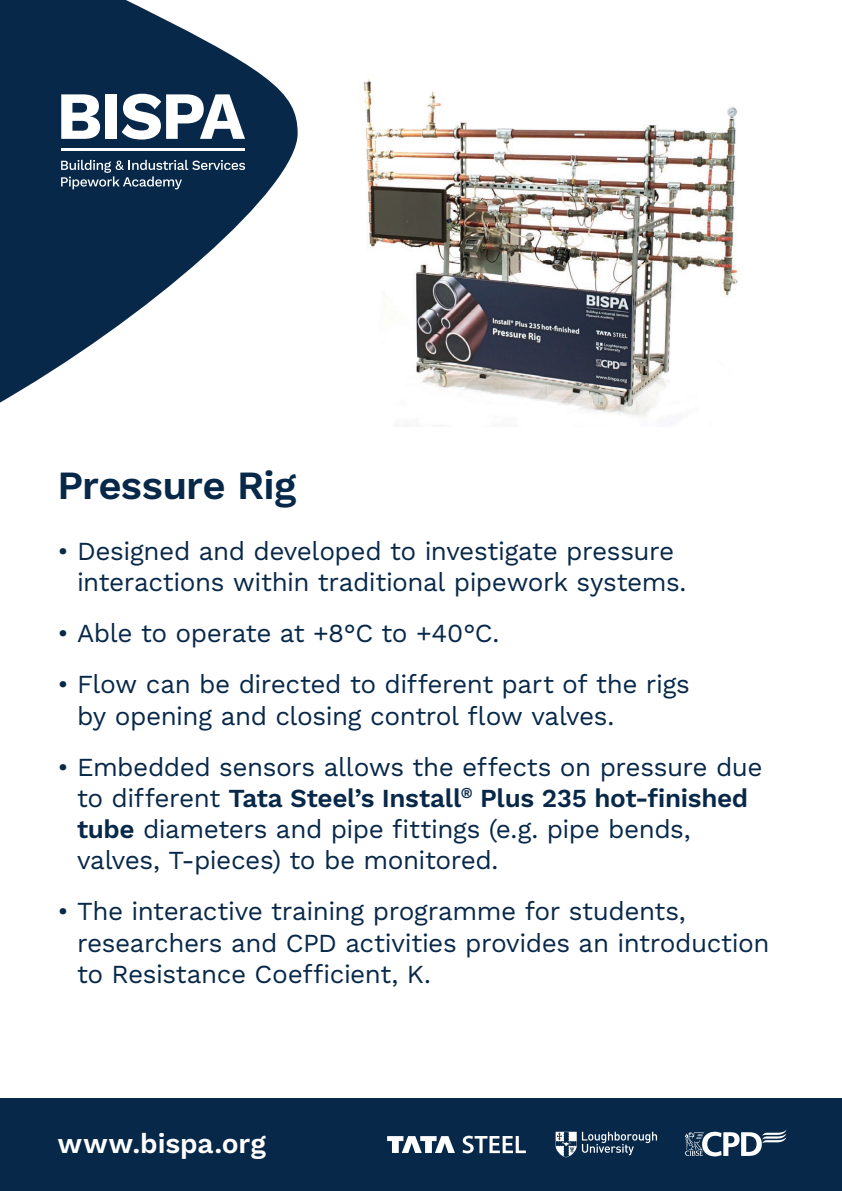
<style>
.page{position:relative;width:842px;height:1191px;background:#fff}
.page>*{position:absolute;margin:0;border:0;box-sizing:border-box;transform-origin:0 0}
.t1{font:600 40px "Work Sans";letter-spacing:-.02em;color:#082849}
.t2{font:600 28px "Work Sans";letter-spacing:-.005em;color:#fff}
.t3{font:26px/31.2px "Work Sans";letter-spacing:-.02em;color:#082849}
.s1{font-weight:600}
</style>
<div class="page">
<img style="left:297px;top:78px;width:441px;height:348px">
<div style="left:0;top:1098px;width:842px;height:93px;background:#082849"></div>
<svg style="left:387px;top:1136px;width:68px;height:17px"></svg>
<svg style="left:462px;top:1135px;width:64px;height:18px"></svg>
<svg style="left:555px;top:1132px;width:21px;height:25px"></svg>
<svg style="left:582px;top:1132px;width:75px;height:23px"></svg>
<svg style="left:685px;top:1130px;width:101px;height:26px"></svg>
<svg style="left:0;top:0;width:297px;height:403px;fill:#082849"></svg>
<svg style="left:61px;top:160px;width:184px;height:29px;background:#37516b"></svg>
<hr style="left:61px;top:148px;width:184px;height:3px;background:#fff">
<svg style="left:61px;top:94px;width:39px;height:45px"></svg>
<div style="left:105px;top:94px;width:12px;height:45px;background:#fff"></div>
<svg style="left:122px;top:94px;width:123px;height:46px"></svg>
<h1 class="t1" style="left:57px;top:462px;width:240px">Pressure Rig</h1>
<p class="t3" style="left:77px;top:537px;width:611px;text-indent:-20px">• Designed and developed to investigate pressure interactions within traditional pipework systems.</p>
<p class="t3" style="left:57px;top:619px;width:443px">• Able to operate at +8°C to +40°C.</p>
<p class="t3" style="left:77px;top:670px;width:614px;text-indent:-20px">• Flow can be directed to different part of the rigs by opening and closing control flow valves.</p>
<p class="t3" style="left:77px;top:752px;width:687px;text-indent:-20px">• Embedded sensors allows the effects on pressure due to different <span class="s1">Tata Steel’s Install</span><sup>®</sup> <span class="s1">Plus 235 hot-finished tube</span> diameters and pipe fittings (e.g. pipe bends, valves, T-pieces) to be monitored.</p>
<p class="t3" style="left:77px;top:897px;width:694px;text-indent:-20px">• The interactive training programme for students, researchers and CPD activities provides an introduction to Resistance Coefficient, K.</p>
<p class="t2" style="left:57px;top:1127px;width:210px">www.bispa.org</p>
</div>
